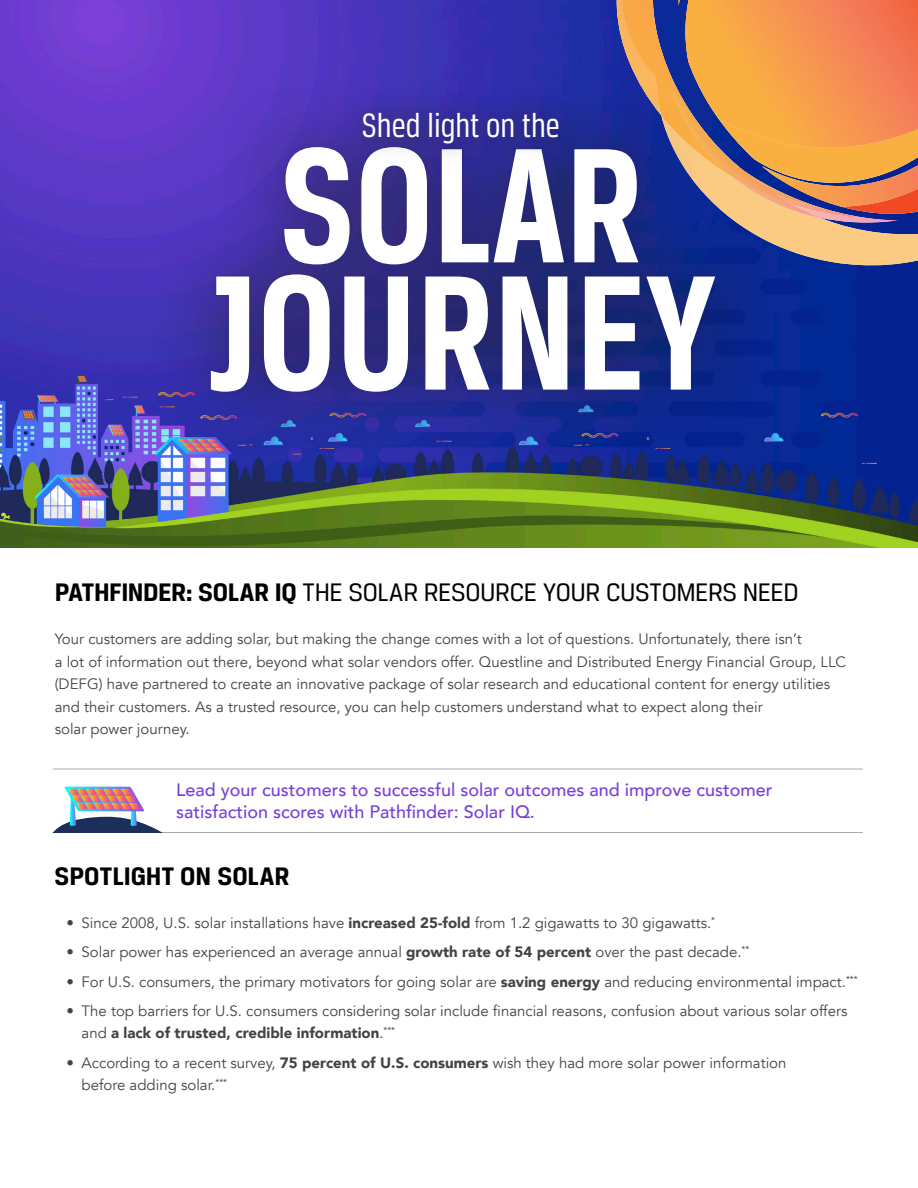
<style>
.page{position:relative;width:918px;height:1188px;background:#fff}
.page>*{position:absolute;margin:0;border:0;box-sizing:border-box;transform-origin:0 0}
.Subhead{font:700 174px "Breuer Condensed";color:#fff}
.Subhead-2{font:36px "Breuer Condensed";color:#fff}
.t1{font:27px "Breuer Text";letter-spacing:-.015em;color:#000}
.t2{font:700 27px "Breuer Text";letter-spacing:.005em;color:#000}
.t3{font:500 18px/21.6px "Avenir";color:#7840d9}
.t4{font:15px/22.5px "Avenir";color:#424346}
.s1{font-weight:700}
.s2{font-weight:900}
</style>
<div class="page">
<img style="left:0;top:0;width:918px;height:547px">
<hr style="left:53px;top:832px;width:810px;height:1px;background:#a7aaab">
<hr style="left:53px;top:769px;width:810px;height:1px;background:#a7aaab">
<svg style="left:617px;top:0;width:301px;height:265px;background:#dc8f5b"></svg>
<div style="left:147px;top:81px;width:631px;height:377px;background:#231f20;opacity:.75"></div>
<div style="left:339px;top:89px;width:244px;height:78px;background:#231f20;opacity:.75"></div>
<img style="left:53px;top:787px;width:108px;height:45px">
<p class="Subhead-2" style="left:362px;top:106px;width:199px">Shed light on the</p>
<p class="Subhead" style="left:279px;top:110px;width:365px">SOLAR</p>
<p class="Subhead" style="left:206px;top:237px;width:512px">JOURNEY</p>
<p class="t1" style="left:55px;top:578px;width:745px"><span class="s1">PATHFINDER: SOLAR IQ</span> THE SOLAR RESOURCE YOUR CUSTOMERS NEED</p>
<p class="t4" style="left:55px;top:628px;width:793px">Your customers are adding solar, but making the change comes with a lot of questions. Unfortunately, there isn’t<br>a lot of information out there, beyond what solar vendors offer. Questline and Distributed Energy Financial Group, LLC (DEFG) have partnered to create an innovative package of solar research and educational content for energy utilities and their customers. As a trusted resource, you can help customers understand what to expect along their<br>solar power journey.</p>
<p class="t3" style="left:176px;top:778px;width:598px">Lead your customers to successful solar outcomes and improve customer satisfaction scores with Pathfinder: Solar IQ.</p>
<p class="t2" style="left:55px;top:861px;width:236px">SPOTLIGHT ON SOLAR</p>
<p class="t4" style="left:67px;top:912px;width:650px">• Since 2008, U.S. solar installations have <span class="s2">increased 25-fold</span> from 1.2 gigawatts to 30 gigawatts.<sup>*</sup></p>
<p class="t4" style="left:67px;top:941px;width:684px">• Solar power has experienced an average annual <span class="s2">growth rate of 54 percent</span> over the past decade.<sup>**</sup></p>
<p class="t4" style="left:67px;top:970px;width:793px">• For U.S. consumers, the primary motivators for going solar are <span class="s2">saving energy</span> and reducing environmental impact.<sup>***</sup></p>
<p class="t4" style="left:82px;top:1000px;width:767px;text-indent:-15px">• The top barriers for U.S. consumers considering solar include financial reasons, confusion about various solar offers and <span class="s2">a lack of trusted, credible information</span>.<sup>***</sup></p>
<p class="t4" style="left:82px;top:1051px;width:706px;text-indent:-15px">• According to a recent survey, <span class="s2">75 percent of U.S. consumers</span> wish they had more solar power information before adding solar.<sup>***</sup></p>
</div>
